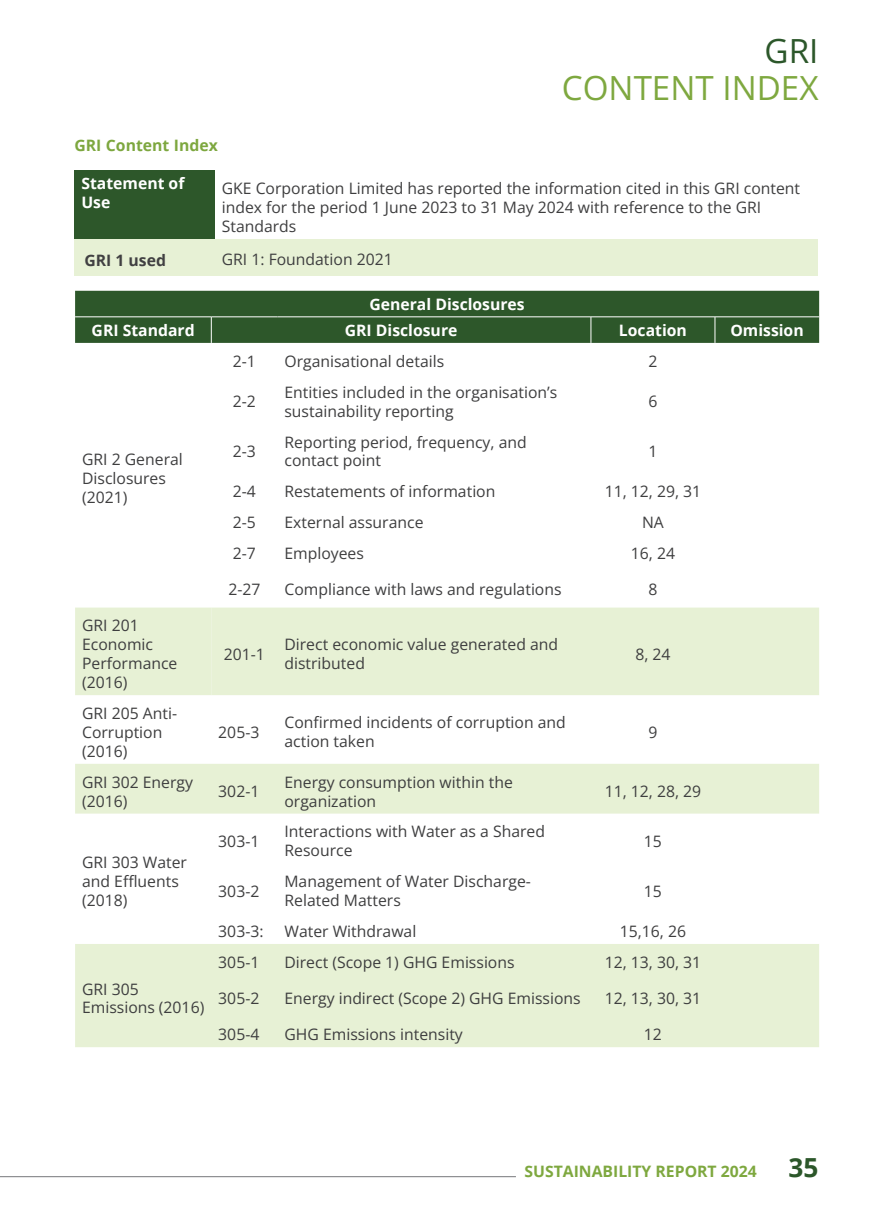
<style>
.page{position:relative;width:893px;height:1216px;background:#fff}
.page>*{position:absolute;margin:0;border:0;box-sizing:border-box;transform-origin:0 0}
.t1{font:33.25px "Open Sans";color:#7ea83f}
.t2{font:33.25px "Open Sans";color:#2c572a}
.t3{font:15.75px/18.9px "Open Sans";color:#3e3e3f}
.t4{font:700 15.75px/18.9px "Open Sans";color:#fff}
.t5{font:700 15.75px "Open Sans";color:#7ea83f}
.Body_Text{font:700 15.75px "Open Sans";color:#7da73f}
.t6{font:700 15.75px "Open Sans";color:#414042}
.s1{font-size:26.25px;color:#2c572a}
</style>
<div class="page">
<hr style="left:0;top:1176px;width:516px;height:1px;background:#76787b">
<div style="left:74px;top:170px;width:141px;height:68px;background:#2d572a"></div>
<div style="left:74px;top:238px;width:141px;height:37px;background:#e7f1d5"></div>
<div style="left:215px;top:238px;width:603px;height:37px;background:#e7f1d5"></div>
<svg style="left:75px;top:607px;width:744px;height:440px"></svg>
<div style="left:211px;top:607px;width:608px;height:88px;background:#e7f1d5"></div>
<div style="left:75px;top:291px;width:744px;height:52px;background:#2d572a"></div>
<p class="t2" style="left:765px;top:29px;width:55px">GRI</p>
<p class="t1" style="left:562px;top:65px;width:258px">CONTENT INDEX</p>
<p class="Body_Text" style="left:74px;top:134px;width:145px">GRI Content Index</p>
<p class="t4" style="left:81px;top:173px;width:105px">Statement of<br>Use</p>
<p class="t3" style="left:222px;top:178px;width:580px">GKE Corporation Limited has reported the information cited in this GRI content index for the period 1 June 2023 to 31 May 2024 with reference to the GRI<br>Standards</p>
<p class="t6" style="left:84px;top:249px;width:83px">GRI 1 used</p>
<p class="t3" style="left:222px;top:250px;width:173px">GRI 1: Foundation 2021</p>
<p class="t4" style="left:369px;top:294px;width:157px">General Disclosures</p>
<p class="t4" style="left:92px;top:320px;width:105px">GRI Standard</p>
<p class="t4" style="left:345px;top:320px;width:114px">GRI Disclosure</p>
<p class="t4" style="left:619px;top:320px;width:69px">Location</p>
<p class="t4" style="left:730px;top:320px;width:75px">Omission</p>
<p class="t3" style="left:82px;top:449px;width:102px">GRI 2 General<br>Disclosures (2021)</p>
<p class="t3" style="left:82px;top:616px;width:97px">GRI 201<br>Economic<br>Performance (2016)</p>
<p class="t3" style="left:82px;top:703px;width:97px">GRI 205 Anti-<br>Corruption (2016)</p>
<p class="t3" style="left:233px;top:351px;width:25px">2-1</p>
<p class="t3" style="left:284px;top:351px;width:161px">Organisational details</p>
<p class="t3" style="left:648px;top:351px;width:11px">2</p>
<p class="t3" style="left:233px;top:391px;width:25px">2-2</p>
<p class="t3" style="left:284px;top:382px;width:274px">Entities included in the organisation’s sustainability reporting</p>
<p class="t3" style="left:648px;top:391px;width:11px">6</p>
<p class="t3" style="left:233px;top:441px;width:25px">2-3</p>
<p class="t3" style="left:284px;top:432px;width:244px">Reporting period, frequency, and contact point</p>
<p class="t3" style="left:648px;top:441px;width:11px">1</p>
<p class="t3" style="left:233px;top:482px;width:25px">2-4</p>
<p class="t3" style="left:284px;top:482px;width:212px">Restatements of information</p>
<p class="t3" style="left:605px;top:482px;width:98px">11, 12, 29, 31</p>
<p class="t3" style="left:233px;top:512px;width:25px">2-5</p>
<p class="t3" style="left:284px;top:512px;width:141px">External assurance</p>
<p class="t3" style="left:642px;top:512px;width:23px">NA</p>
<p class="t3" style="left:233px;top:543px;width:25px">2-7</p>
<p class="t3" style="left:284px;top:543px;width:81px">Employees</p>
<p class="t3" style="left:631px;top:543px;width:46px">16, 24</p>
<p class="t3" style="left:228px;top:579px;width:34px">2-27</p>
<p class="t3" style="left:284px;top:579px;width:279px">Compliance with laws and regulations</p>
<p class="t3" style="left:648px;top:579px;width:11px">8</p>
<p class="t3" style="left:224px;top:644px;width:43px">201-1</p>
<p class="t3" style="left:284px;top:634px;width:275px">Direct economic value generated and distributed</p>
<p class="t3" style="left:635px;top:644px;width:37px">8, 24</p>
<p class="t3" style="left:218px;top:722px;width:43px">205-3</p>
<p class="t3" style="left:284px;top:713px;width:283px">Confirmed incidents of corruption and action taken</p>
<p class="t3" style="left:648px;top:722px;width:11px">9</p>
<p class="t3" style="left:82px;top:772px;width:112px">GRI 302 Energy (2016)</p>
<p class="t3" style="left:218px;top:781px;width:43px">302-1</p>
<p class="t3" style="left:284px;top:772px;width:230px">Energy consumption within the organization</p>
<p class="t3" style="left:605px;top:781px;width:98px">11, 12, 28, 29</p>
<p class="t3" style="left:82px;top:852px;width:106px">GRI 303 Water and Effluents (2018)</p>
<p class="t3" style="left:82px;top:978px;width:124px">GRI 305<br>Emissions (2016)</p>
<p class="t3" style="left:218px;top:831px;width:43px">303-1</p>
<p class="t3" style="left:284px;top:821px;width:262px">Interactions with Water as a Shared<br>Resource</p>
<p class="t3" style="left:644px;top:831px;width:20px">15</p>
<p class="t3" style="left:218px;top:881px;width:43px">303-2</p>
<p class="t3" style="left:284px;top:871px;width:248px">Management of Water Discharge-<br>Related Matters</p>
<p class="t3" style="left:644px;top:881px;width:20px">15</p>
<p class="t3" style="left:218px;top:921px;width:47px">303-3:</p>
<p class="t3" style="left:284px;top:921px;width:133px">Water Withdrawal</p>
<p class="t3" style="left:620px;top:921px;width:68px">15,16, 26</p>
<p class="t3" style="left:218px;top:952px;width:43px">305-1</p>
<p class="t3" style="left:284px;top:952px;width:232px">Direct (Scope 1) GHG Emissions</p>
<p class="t3" style="left:605px;top:952px;width:98px">12, 13, 30, 31</p>
<p class="t3" style="left:218px;top:988px;width:43px">305-2</p>
<p class="t3" style="left:284px;top:988px;width:298px">Energy indirect (Scope 2) GHG Emissions</p>
<p class="t3" style="left:605px;top:988px;width:98px">12, 13, 30, 31</p>
<p class="t3" style="left:218px;top:1024px;width:43px">305-4</p>
<p class="t3" style="left:284px;top:1024px;width:180px">GHG Emissions intensity</p>
<p class="t3" style="left:644px;top:1024px;width:20px">12</p>
<p class="t5" style="left:524px;top:1159px;width:296px">SUSTAINABILITY REPORT 2024 <span class="s1">35</span></p>
</div>
